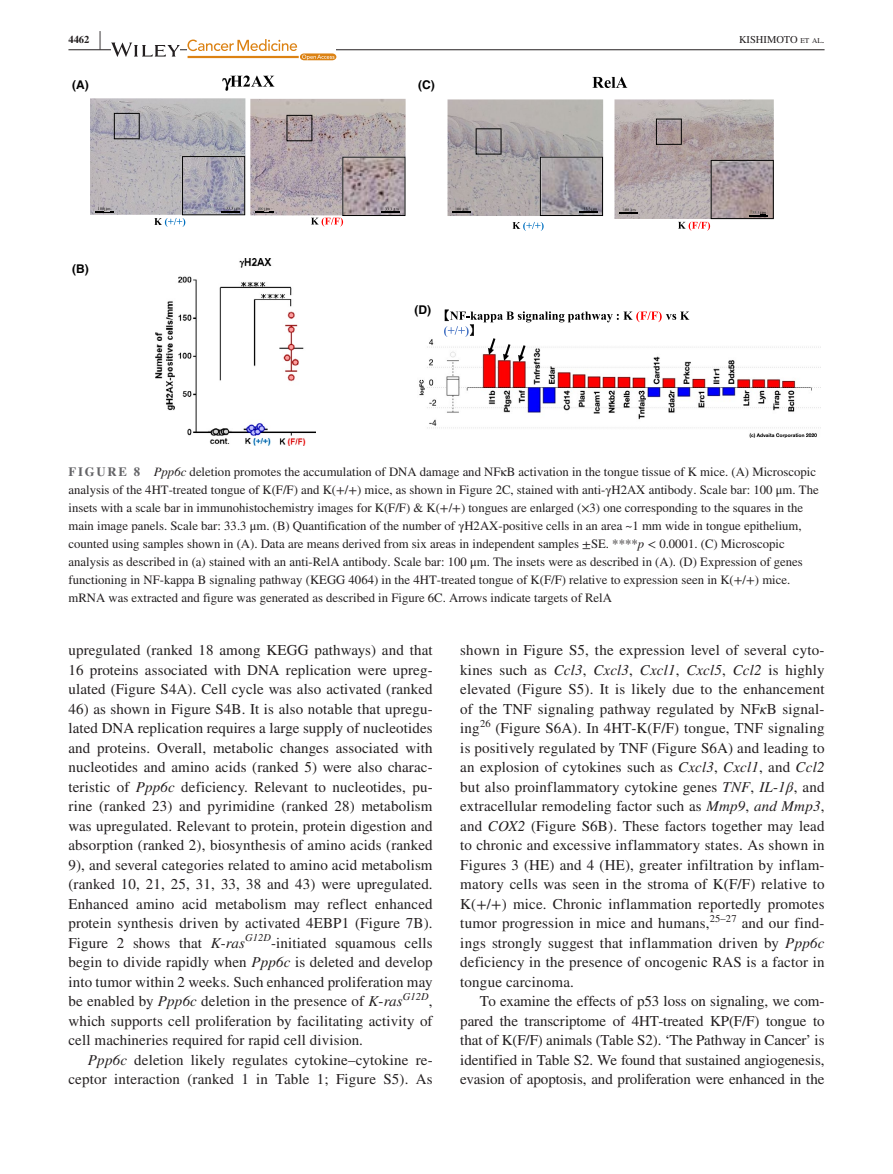
<style>
.page{position:relative;width:893px;height:1174px;background:#fff}
.page>*{position:absolute;margin:0;border:0;box-sizing:border-box;transform-origin:0 0}
.t1{font:700 25.95px "STIX";color:#231f20;scale:.36 1}
.t2{font:15px/19.5px "STIX";letter-spacing:.01em;color:#231f20;text-align:justify}
.t3{font:12.75px/18px "STIX";color:#231f20}
.t4{font:700 12px "Helvetica";color:#000}
.t5{font:10.5px "STIX";color:#231f20}
.t6{font:italic 10.5px "STIX";letter-spacing:.01em;color:#231f20}
.t7{font:10.5px "STIX";color:#231f20}
.t8{font:700 10.5px "STIX";color:#231f20}
.s1{font-size:7.35px}
.s2{font-weight:700;color:#636366}
.s3{font-style:italic}
</style>
<div class="page">
<hr style="left:68px;top:49px;width:756px;height:1px;background:#231f20">
<svg style="left:111px;top:43px;width:69px;height:14px"></svg>
<svg style="left:187px;top:39px;width:149px;height:21px"></svg>
<img style="left:223px;top:78px;width:7px;height:13px">
<svg style="left:230px;top:75px;width:44px;height:12px"></svg>
<img style="left:250px;top:99px;width:156px;height:116px">
<img style="left:614px;top:99px;width:160px;height:120px">
<img style="left:447px;top:99px;width:156px;height:117px">
<svg style="left:592px;top:77px;width:35px;height:11px"></svg>
<img style="left:419px;top:339px;width:402px;height:98px">
<svg style="left:444px;top:309px;width:245px;height:53px"></svg>
<svg style="left:512px;top:222px;width:32px;height:9px"></svg>
<svg style="left:286px;top:115px;width:26px;height:26px"></svg>
<svg style="left:620px;top:207px;width:18px;height:7px"></svg>
<svg style="left:656px;top:119px;width:26px;height:26px"></svg>
<svg style="left:476px;top:128px;width:25px;height:27px"></svg>
<img style="left:90px;top:98px;width:155px;height:117px">
<svg style="left:114px;top:113px;width:26px;height:26px"></svg>
<svg style="left:154px;top:156px;width:91px;height:71px;background:#b1b0b8"></svg>
<svg style="left:311px;top:157px;width:94px;height:69px;background:#b2a4a8"></svg>
<svg style="left:678px;top:160px;width:96px;height:71px;background:#b2a5a7"></svg>
<svg style="left:540px;top:157px;width:63px;height:59px;background:#989397"></svg>
<svg style="left:255px;top:206px;width:18px;height:7px"></svg>
<svg style="left:95px;top:206px;width:18px;height:7px"></svg>
<svg style="left:452px;top:206px;width:18px;height:7px"></svg>
<img style="left:156px;top:259px;width:159px;height:186px">
<p class="t8" style="left:68px;top:33px;width:22px">4462</p>
<h1 class="t1" style="left:99px;top:25px;width:7px">|</h1>
<p class="t5" style="left:739px;top:32px;width:87px">KISHIMOTO <span class="s1">et al</span>.</p>
<p class="t4" style="left:72px;top:78px;width:18px">(A)</p>
<p class="t4" style="left:418px;top:78px;width:18px">(C)</p>
<p class="t4" style="left:72px;top:262px;width:18px">(B)</p>
<p class="t4" style="left:414px;top:302px;width:18px">(D)</p>
<p class="t3" style="left:68px;top:464px;width:752px"><span class="s2">FIGURE 8</span> <span class="s3">Ppp6c</span> deletion promotes the accumulation of DNA damage and NFκB activation in the tongue tissue of K mice. (A) Microscopic analysis of the 4HT-treated tongue of K(F/F) and K(+/+) mice, as shown in Figure 2C, stained with anti-γH2AX antibody. Scale bar: 100 μm. The insets with a scale bar in immunohistochemistry images for K(F/F) &amp; K(+/+) tongues are enlarged (×3) one corresponding to the squares in the main image panels. Scale bar: 33.3 μm. (B) Quantification of the number of γH2AX-positive cells in an area ~1 mm wide in tongue epithelium, counted using samples shown in (A). Data are means derived from six areas in independent samples ±SE. ****<span class="s3">p</span> &lt; 0.0001. (C) Microscopic analysis as described in (a) stained with an anti-RelA antibody. Scale bar: 100 μm. The insets were as described in (A). (D) Expression of genes functioning in NF-kappa B signaling pathway (KEGG 4064) in the 4HT-treated tongue of K(F/F) relative to expression seen in K(+/+) mice. mRNA was extracted and figure was generated as described in Figure 6C. Arrows indicate targets of RelA</p>
<p class="t2" style="left:68px;top:641px;width:366px">upregulated (ranked 18 among KEGG pathways) and that 16 proteins associated with DNA replication were upreg&shy;ulated (Figure S4A). Cell cycle was also activated (ranked</p>
<p class="t2" style="left:68px;top:700px;width:366px">46) as shown in Figure S4B. It is also notable that upregu&shy;lated DNA replication requires a large supply of nucleotides and proteins. Overall, metabolic changes associated with nucleotides and amino acids (ranked 5) were also charac&shy;teristic of <span class="s3">Ppp6c</span> deficiency. Relevant to nucleotides, pu&shy;rine (ranked 23) and pyrimidine (ranked 28) metabolism was upregulated. Relevant to protein, protein digestion and absorption (ranked 2), biosynthesis of amino acids (ranked 9), and several categories related to amino acid metabolism (ranked 10, 21, 25, 31, 33, 38 and 43) were upregulated.<br>Enhanced amino acid metabolism may reflect enhanced protein synthesis driven by activated 4EBP1 (Figure 7B).<br>Figure 2 shows that <span class="s3">K</span>-<span class="s3">ras</span></p>
<p class="t6" style="left:245px;top:930px;width:27px">G12D</p>
<p class="t2" style="left:68px;top:934px;width:366px;text-indent:203px">-initiated squamous cells begin to divide rapidly when <span class="s3">Ppp6c</span> is deleted and develop into tumor within 2 weeks. Such enhanced proliferation may be enabled by <span class="s3">Ppp6c</span> deletion in the presence of <span class="s3">K</span>-<span class="s3">ras</span></p>
<p class="t6" style="left:403px;top:989px;width:27px">G12D</p>
<p class="t2" style="left:68px;top:992px;width:366px;text-indent:360px">, which supports cell proliferation by facilitating activity of cell machineries required for rapid cell division.</p>
<p class="t2" style="left:68px;top:1051px;width:366px;text-align:right"><span class="s3">Ppp6c</span> deletion likely regulates cytokine–cytokine re&shy;ceptor interaction (ranked 1 in Table 1; Figure S5). As</p>
<p class="t2" style="left:460px;top:641px;width:366px">shown in Figure S5, the expression level of several cyto&shy;kines such as <span class="s3">Ccl3</span>, <span class="s3">Cxcl3</span>, <span class="s3">Cxcl1</span>, <span class="s3">Cxcl5</span>, <span class="s3">Ccl2</span> is highly elevated (Figure S5). It is likely due to the enhancement of the TNF signaling pathway regulated by NF<span class="s3">κ</span>B signal&shy;ing<sup>26</sup> (Figure S6A). In 4HT-K(F/F) tongue, TNF signaling is positively regulated by TNF (Figure S6A) and leading to an explosion of cytokines such as <span class="s3">Cxcl3</span>, <span class="s3">Cxcl1</span>, and <span class="s3">Ccl2 </span>but also proinflammatory cytokine genes <span class="s3">TNF</span>, <span class="s3">IL</span>-<span class="s3">1β</span>, and extracellular remodeling factor such as <span class="s3">Mmp9</span>, <span class="s3">and Mmp3</span>, and <span class="s3">COX2</span> (Figure S6B). These factors together may lead to chronic and excessive inflammatory states. As shown in Figures 3 (HE) and 4 (HE), greater infiltration by inflam&shy;matory cells was seen in the stroma of K(F/F) relative to K(+/+) mice. Chronic inflammation reportedly promotes tumor progression in mice and humans,</p>
<p class="t7" style="left:710px;top:911px;width:28px">25–27</p>
<p class="t2" style="left:460px;top:914px;width:366px;text-indent:281px">and our find&shy;ings strongly suggest that inflammation driven by <span class="s3">Ppp6c </span>deficiency in the presence of oncogenic RAS is a factor in tongue carcinoma.</p>
<p class="t2" style="left:460px;top:992px;width:366px;text-indent:20px">To examine the effects of p53 loss on signaling, we com&shy;pared the transcriptome of 4HT-treated KP(F/F) tongue to that of K(F/F) animals (Table S2). ‘The Pathway in Cancer’ is identified in Table S2. We found that sustained angiogenesis, evasion of apoptosis, and proliferation were enhanced in the</p>
</div>
